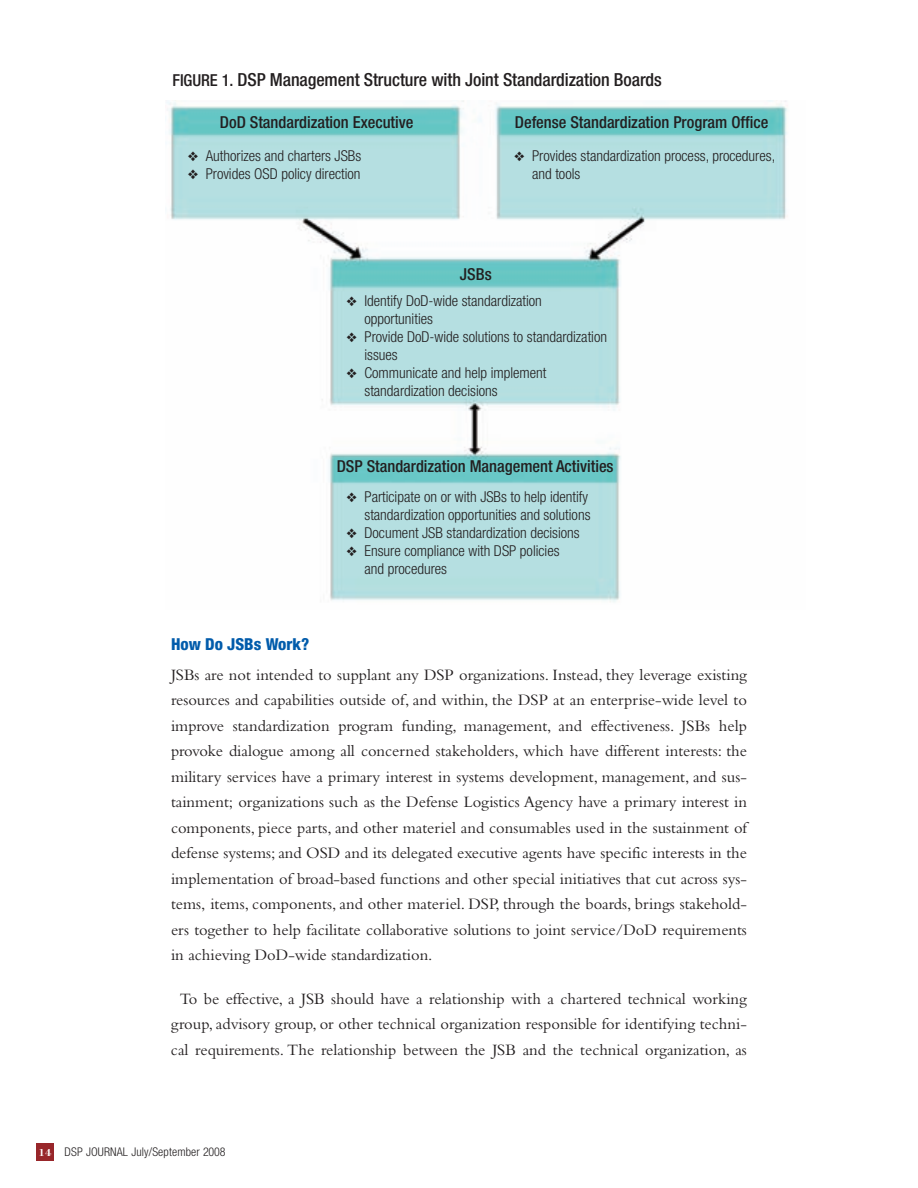
<style>
.page{position:relative;width:918px;height:1188px;background:#fff}
.page>*{position:absolute;margin:0;border:0;box-sizing:border-box;transform-origin:0 0}
.t1{font:500 condensed 18px "Helvetica Neue";letter-spacing:-.005em;color:#231f20}
.t2{font:16.5px/25.5px "Bembo";color:#231f20;text-align:justify}
.t3{font:16.5px/25.5px "Bembo Std";color:#231f20;text-align:center}
.t4{font:500 condensed 16.5px "Helvetica Neue";color:#231f20}
.t5{font:800 condensed 16.5px "Helvetica Neue";color:#015bab}
.t6{font:300 condensed 15px/18px "Helvetica Neue";color:#231f20}
.t7{font:300 condensed 12px "Helvetica Neue";letter-spacing:.015em;color:#231f20}
.s1{font-size:16.5px}
.s2{font-family:"Bodoni";font-weight:700;font-stretch:normal;font-size:10.5px;color:#fff}
</style>
<div class="page">
<div style="left:36px;top:1143px;width:18px;height:18px;background:#98262a"></div>
<img style="left:166px;top:100px;width:621px;height:502px">
<p class="t1" style="left:172px;top:73px;width:491px"><span class="s1">FIGURE 1.</span> DSP Management Structure with Joint Standardization Boards</p>
<p class="t4" style="left:220px;top:116px;width:195px">DoD Standardization Executive</p>
<p class="t4" style="left:515px;top:116px;width:255px">Defense Standardization Program Office</p>
<p class="t6" style="left:188px;top:148px;width:175px">❖ Authorizes and charters JSBs</p>
<p class="t6" style="left:188px;top:166px;width:174px">❖ Provides OSD policy direction</p>
<p class="t6" style="left:532px;top:148px;width:245px;text-indent:-18px">❖ Provides standardization process, procedures, and tools</p>
<p class="t4" style="left:460px;top:269px;width:33px">JSBs</p>
<p class="t6" style="left:364px;top:293px;width:179px;text-indent:-18px">❖ Identify DoD-wide standardization opportunities</p>
<p class="t6" style="left:364px;top:329px;width:244px;text-indent:-18px">❖ Provide DoD-wide solutions to standardization issues</p>
<p class="t6" style="left:364px;top:365px;width:184px;text-indent:-18px">❖ Communicate and help implement standardization decisions</p>
<p class="t4" style="left:337px;top:461px;width:278px">DSP Standardization Management Activities</p>
<p class="t6" style="left:346px;top:489px;width:246px;text-align:right">❖ Participate on or with JSBs to help identify standardization opportunities and solutions</p>
<p class="t6" style="left:346px;top:525px;width:235px">❖ Document JSB standardization decisions</p>
<p class="t6" style="left:364px;top:543px;width:197px;text-indent:-18px">❖ Ensure compliance with DSP policies and procedures</p>
<p class="t5" style="left:171px;top:638px;width:140px">How Do JSBs Work?</p>
<p class="t2" style="left:171px;top:664px;width:578px">JSBs are not intended to supplant any DSP organizations. Instead, they leverage existing resources and capabilities outside of, and within, the DSP at an enterprise-wide level to improve standardization program funding, management, and effectiveness. JSBs help provoke dialogue among all concerned stakeholders, which have different interests: the military services have a primary interest in systems development, management, and sus&shy;tainment; organizations such as the Defense Logistics Agency have a primary interest in components, piece parts, and other materiel and consumables used in the sustainment of defense systems; and OSD and its delegated executive agents have specific interests in the implementation of broad-based functions and other special initiatives that cut across sys&shy;tems, items, components, and other materiel. DSP, through the boards, brings stakehold&shy;ers together to help facilitate collaborative solutions to joint service/DoD requirements in achieving DoD-wide standardization.</p>
<p class="t3" style="left:171px;top:988px;width:577px">To be effective, a JSB should have a relationship with a chartered technical working group, advisory group, or other technical organization responsible for identifying techni&shy;cal requirements. The relationship between the JSB and the technical organization, as</p>
<p class="t7" style="left:39px;top:1148px;width:188px"><span class="s2">14</span> DSP JOURNAL July/September 2008</p>
</div>
